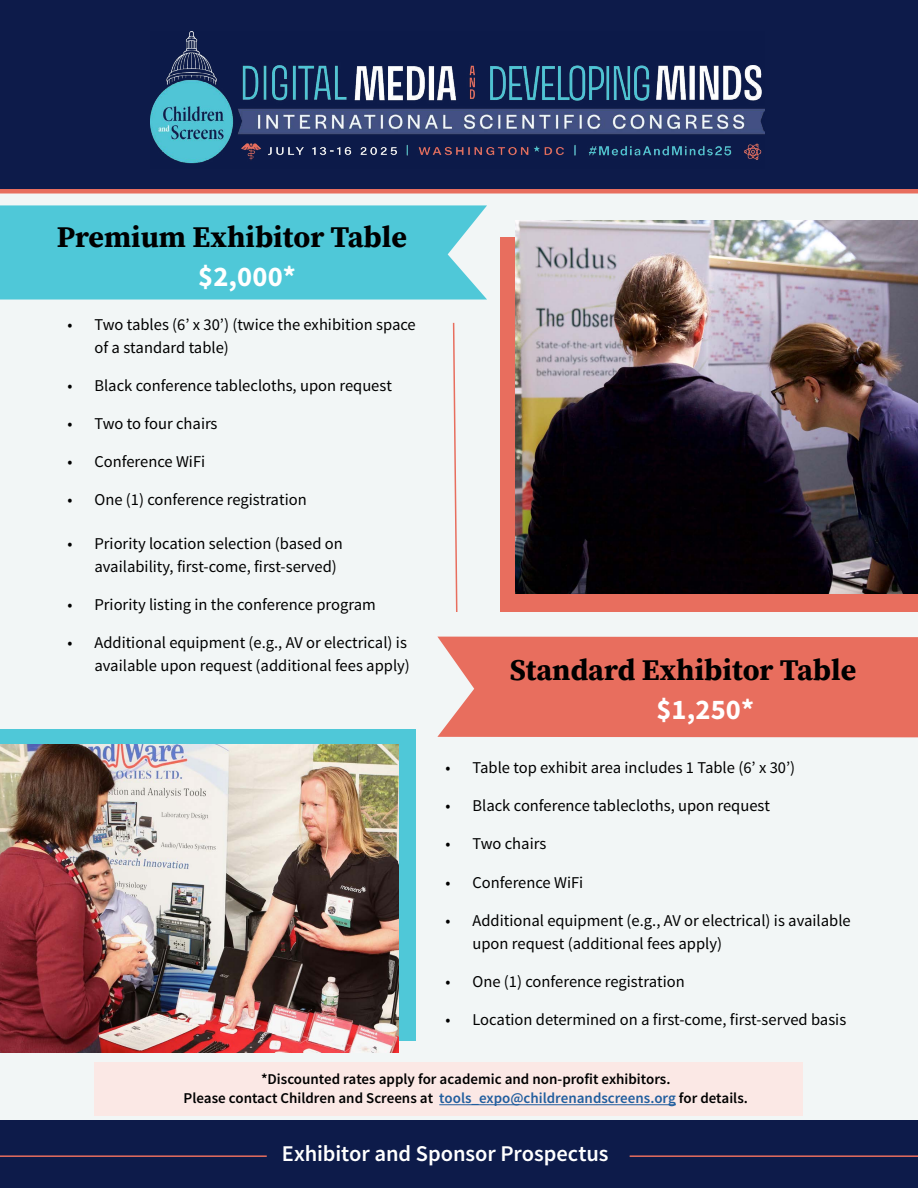
<style>
.page{position:relative;width:918px;height:1188px;background:#fff}
.page>*{position:absolute;margin:0;border:0;box-sizing:border-box;transform-origin:0 0}
.t1{font:30px "Source Serif Variable";color:#000}
.t2{font:700 28.5px "Source Sans Pro";letter-spacing:.005em;color:#fff}
.t3{font:600 22.5px "Source Sans Pro";letter-spacing:-.005em;color:#fff}
.t4{font:16.5px/22.5px "Source Sans Pro";color:#000}
.t5{font:600 15px/19.5px "Source Sans Pro";color:#000;text-align:center}
.s1{color:#215e9e}
</style>
<div class="page">
<div style="left:0;top:0;width:918px;height:225px;background:#0d1b4a"></div>
<div style="left:0;top:189px;width:918px;height:931px;background:#f2f6f6"></div>
<img style="left:150px;top:32px;width:615px;height:132px">
<div style="left:0;top:205px;width:487px;height:95px;background:#4fc8d8"></div>
<div style="left:437px;top:637px;width:481px;height:100px;background:#e86e5e"></div>
<svg style="left:452px;top:321px;width:6px;height:293px"></svg>
<div style="left:500px;top:238px;width:418px;height:374px;background:#e86e5e"></div>
<div style="left:0;top:729px;width:416px;height:311px;background:#4fc8d8"></div>
<div style="left:94px;top:1062px;width:708px;height:54px;background:#fbe8e5"></div>
<img style="left:516px;top:220px;width:402px;height:373px">
<img style="left:0;top:744px;width:399px;height:309px">
<hr style="left:439px;top:1104px;width:237px;height:1px;background:#215e9e">
<div style="left:0;top:1120px;width:918px;height:68px;background:#0d1b4a"></div>
<hr style="left:630px;top:1155px;width:288px;height:2px;background:#e86e5e">
<hr style="left:0;top:1155px;width:267px;height:2px;background:#e86e5e">
<h1 class="t1" style="left:57px;top:217px;width:352px">Premium Exhibitor Table</h1>
<h2 class="t2" style="left:198px;top:259px;width:99px">$2,000*</h2>
<p class="t4" style="left:94px;top:314px;width:323px;text-indent:-27px">• Two tables (6’ x 30’) (twice the exhibition space of a standard table)</p>
<p class="t4" style="left:68px;top:375px;width:326px">• Black conference tablecloths, upon request</p>
<p class="t4" style="left:68px;top:413px;width:152px">• Two to four chairs</p>
<p class="t4" style="left:68px;top:451px;width:139px">• Conference WiFi</p>
<p class="t4" style="left:68px;top:489px;width:241px">• One (1) conference registration</p>
<p class="t4" style="left:94px;top:533px;width:250px;text-indent:-27px">• Priority location selection (based on availability, first-come, first-served)</p>
<p class="t4" style="left:68px;top:594px;width:310px">• Priority listing in the conference program</p>
<p class="t4" style="left:68px;top:632px;width:344px;text-align:right">• Additional equipment (e.g., AV or electrical) is available upon request (additional fees apply)</p>
<h1 class="t1" style="left:510px;top:650px;width:348px">Standard Exhibitor Table</h1>
<h2 class="t2" style="left:656px;top:691px;width:99px">$1,250*</h2>
<p class="t4" style="left:446px;top:756px;width:351px">• Table top exhibit area includes 1 Table (6’ x 30’)</p>
<p class="t4" style="left:446px;top:795px;width:326px">• Black conference tablecloths, upon request</p>
<p class="t4" style="left:446px;top:833px;width:102px">• Two chairs</p>
<p class="t4" style="left:446px;top:872px;width:139px">• Conference WiFi</p>
<p class="t4" style="left:473px;top:910px;width:380px;text-indent:-27px">• Additional equipment (e.g., AV or electrical) is available upon request (additional fees apply)</p>
<p class="t4" style="left:446px;top:970px;width:241px">• One (1) conference registration</p>
<p class="t4" style="left:446px;top:1008px;width:402px">• Location determined on a first-come, first-served basis</p>
<p class="t5" style="left:184px;top:1069px;width:566px">*Discounted rates apply for academic and non-profit exhibitors.<br>Please contact Children and Screens at <span class="s1">tools_expo@childrenandscreens.org</span> for details.</p>
<h3 class="t3" style="left:282px;top:1139px;width:328px">Exhibitor and Sponsor Prospectus</h3>
</div>
